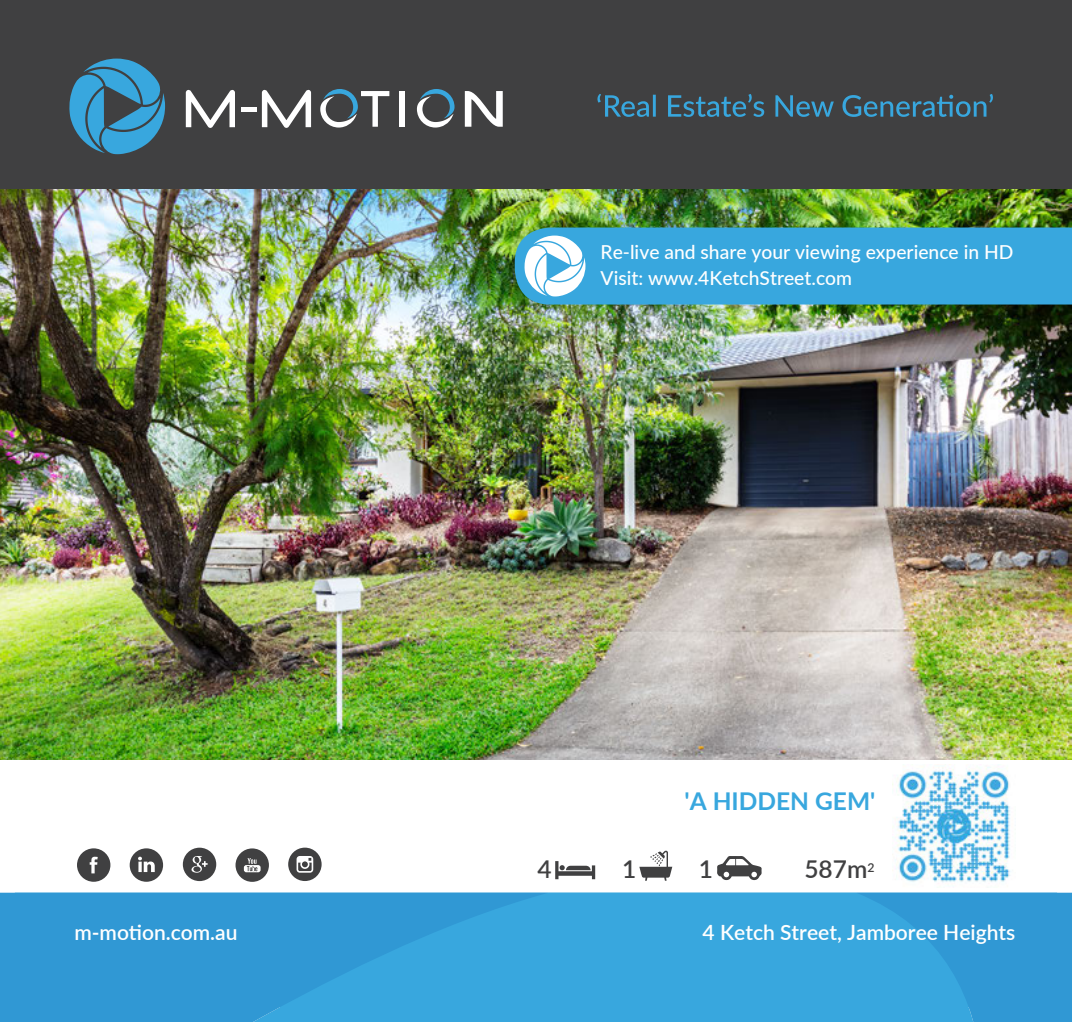
<style>
.page{position:relative;width:1072px;height:1022px;background:#fff}
.page>*{position:absolute;margin:0;border:0;box-sizing:border-box;transform-origin:0 0}
.t1{font:700 24.5px "Lato";color:#38a7de}
.t2{font:600 24.5px "Lato";color:#404041}
.t3{font:600 21px "Lato";color:#fff}
.t4{font:500 19.25px/26.2px "Lato";color:#fff}
</style>
<div class="page">
<div style="left:0;top:0;width:1071px;height:189px;background:#404041"></div>
<svg style="left:69px;top:59px;width:96px;height:95px"></svg>
<div style="left:399px;top:91px;width:6px;height:36px;background:#fff"></div>
<svg style="left:465px;top:91px;width:38px;height:36px"></svg>
<svg style="left:262px;top:90px;width:49px;height:38px"></svg>
<svg style="left:186px;top:90px;width:49px;height:38px"></svg>
<svg style="left:417px;top:89px;width:37px;height:39px"></svg>
<svg style="left:320px;top:89px;width:69px;height:39px"></svg>
<div style="left:241px;top:107px;width:16px;height:5px;background:#fff"></div>
<svg style="left:597px;top:94px;width:396px;height:23px"></svg>
<svg style="left:0;top:893px;width:1071px;height:129px;background:#349fd9"></svg>
<div style="left:77px;top:848px;width:33px;height:34px;background:#404041;border-radius:50%"></div>
<svg style="left:90px;top:857px;width:8px;height:16px"></svg>
<div style="left:183px;top:848px;width:33px;height:33px;background:#404041;border-radius:50%"></div>
<svg style="left:191px;top:856px;width:17px;height:17px"></svg>
<div style="left:235px;top:848px;width:34px;height:34px;background:#404041;border-radius:50%"></div>
<svg style="left:244px;top:858px;width:16px;height:14px"></svg>
<div style="left:130px;top:848px;width:33px;height:34px;background:#404041;border-radius:50%"></div>
<svg style="left:138px;top:857px;width:17px;height:15px"></svg>
<div style="left:288px;top:848px;width:33px;height:33px;background:#404041;border-radius:50%"></div>
<svg style="left:296px;top:856px;width:17px;height:17px"></svg>
<img style="left:0;top:189px;width:1071px;height:571px">
<svg style="left:515px;top:228px;width:556px;height:76px;background:#43abdd"></svg>
<svg style="left:555px;top:861px;width:40px;height:18px"></svg>
<svg style="left:639px;top:850px;width:33px;height:31px"></svg>
<svg style="left:717px;top:856px;width:44px;height:24px"></svg>
<img style="left:892px;top:767px;width:119px;height:116px">
<p class="t3" style="left:74px;top:917px;width:165px">m-motion.com.au</p>
<p class="t4" style="left:600px;top:238px;width:414px">Re-live and share your viewing experience in HD<br>Visit: www.4KetchStreet.com</p>
<p class="t1" style="left:684px;top:783px;width:192px">'A HIDDEN GEM'</p>
<p class="t2" style="left:537px;top:851px;width:16px">4</p>
<p class="t2" style="left:622px;top:851px;width:16px">1</p>
<p class="t2" style="left:698px;top:851px;width:16px">1</p>
<p class="t2" style="left:804px;top:851px;width:72px">587m<sup>2</sup></p>
<p class="t3" style="left:702px;top:917px;width:314px">4 Ketch Street, Jamboree Heights</p>
</div>
